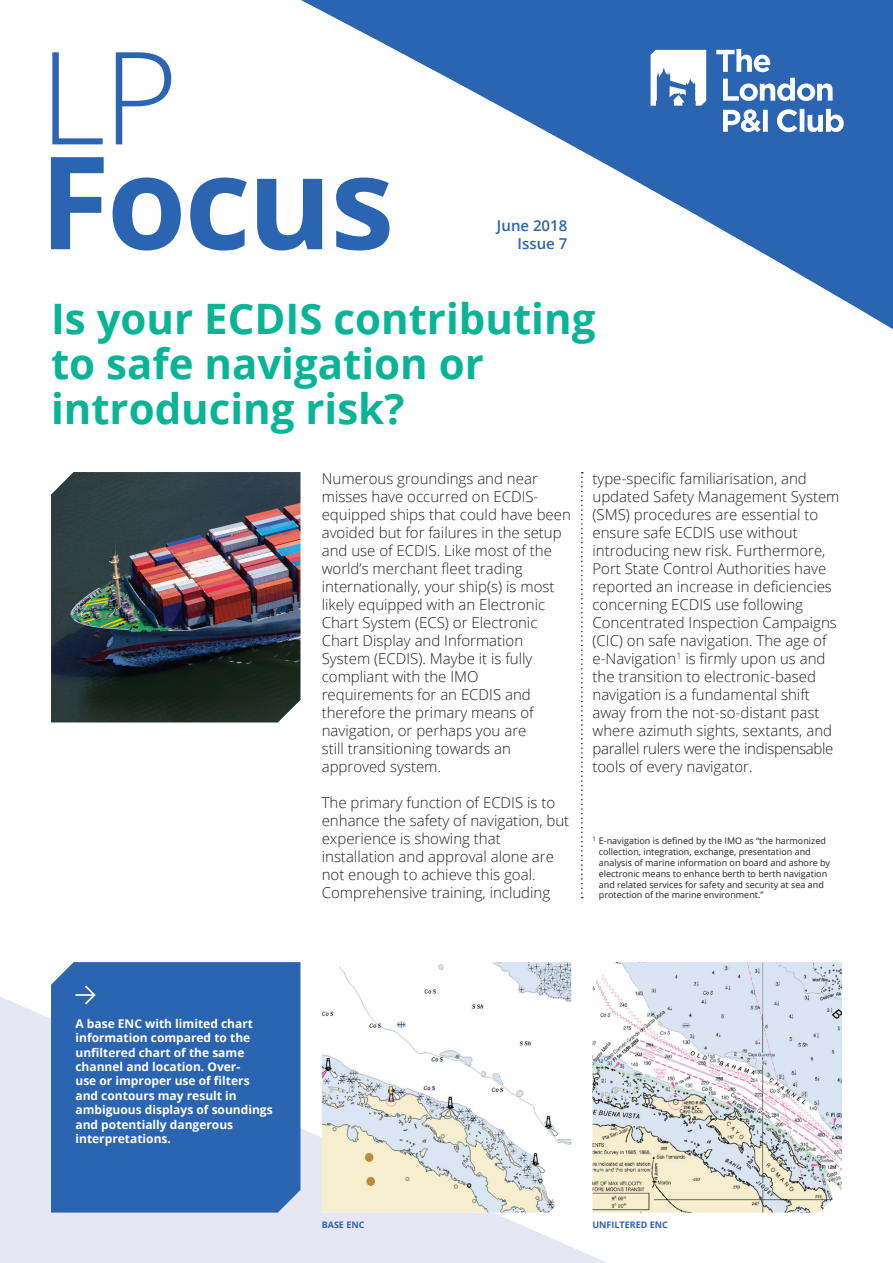
<style>
.page{position:relative;width:893px;height:1263px;background:#fff}
.page>*{position:absolute;margin:0;border:0;box-sizing:border-box;transform-origin:0 0}
.t1{font:700 129px "Open Sans";letter-spacing:-.02em;color:#2b64b0}
.t2{font:300 129px "Open Sans";color:#2b64b0}
.t3{font:700 42px/45px "Open Sans";color:#08b496}
.t4{font:300 15px/18px "Open Sans";color:#231f20}
.t5{font:600 15px/18px "Open Sans";color:#2b64b0;text-align:right}
.t6{font:700 12px/14.4px "Open Sans";color:#fff}
.t7{font:9px/10.8px "Open Sans";color:#231f20}
.t8{font:700 9px "Open Sans";color:#2b64b0}
</style>
<div class="page">
<svg style="left:0;top:996px;width:608px;height:267px;fill:#e5e8f4"></svg>
<svg style="left:301px;top:0;width:592px;height:330px"></svg>
<svg style="left:651px;top:49px;width:193px;height:83px"></svg>
<div style="left:51px;top:962px;width:249px;height:250px;background:#2b64b0"></div>
<img style="left:51px;top:472px;width:249px;height:250px">
<img style="left:322px;top:962px;width:249px;height:250px">
<img style="left:592px;top:962px;width:250px;height:250px">
<svg style="left:581px;top:472px;width:2px;height:426px"></svg>
<svg style="left:75px;top:985px;width:21px;height:19px"></svg>
<h1 class="t2" style="left:39px;top:9px;width:140px">LP</h1>
<h1 class="t1" style="left:39px;top:111px;width:357px">Focus</h1>
<p class="t5" style="left:497px;top:216px;width:72px">June 2018<br>Issue 7</p>
<h2 class="t3" style="left:51px;top:295px;width:546px">Is your ECDIS contributing to safe navigation or introducing risk?</h2>
<p class="t4" style="left:322px;top:469px;width:251px">Numerous groundings and near misses have occurred on ECDIS&shy;equipped ships that could have been avoided but for failures in the setup and use of ECDIS. Like most of the world’s merchant fleet trading internationally, your ship(s) is most likely equipped with an Electronic<br>Chart System (ECS) or Electronic<br>Chart Display and Information<br>System (ECDIS). Maybe it is fully compliant with the IMO requirements for an ECDIS and therefore the primary means of navigation, or perhaps you are<br>still transitioning towards an approved system.</p>
<p class="t4" style="left:322px;top:793px;width:249px">The primary function of ECDIS is to enhance the safety of navigation, but experience is showing that installation and approval alone are not enough to achieve this goal.<br>Comprehensive training, including</p>
<p class="t4" style="left:592px;top:469px;width:248px">type-specific familiarisation, and updated Safety Management System (SMS) procedures are essential to ensure safe ECDIS use without introducing new risk. Furthermore, Port State Control Authorities have reported an increase in deficiencies concerning ECDIS use following Concentrated Inspection Campaigns (CIC) on safe navigation. The age of e-Navigation<sup>1</sup> is firmly upon us and the transition to electronic-based navigation is a fundamental shift away from the not-so-distant past where azimuth sights, sextants, and parallel rulers were the indispensable tools of every navigator.</p>
<p class="t7" style="left:599px;top:835px;width:233px;text-indent:-6px"><sup>1</sup> E-navigation is defined by the IMO as “the harmonized collection, integration, exchange, presentation and analysis of marine information on board and ashore by electronic means to enhance berth to berth navigation and related services for safety and security at sea and protection of the marine environment.”</p>
<p class="t6" style="left:75px;top:1016px;width:199px">A base ENC with limited chart information compared to the unfiltered chart of the same channel and location. Over-<br>use or improper use of filters and contours may result in ambiguous displays of soundings and potentially dangerous interpretations.</p>
<p class="t8" style="left:322px;top:1219px;width:44px">BASE ENC</p>
<p class="t8" style="left:592px;top:1219px;width:77px">UNFILTERED ENC</p>
</div>
